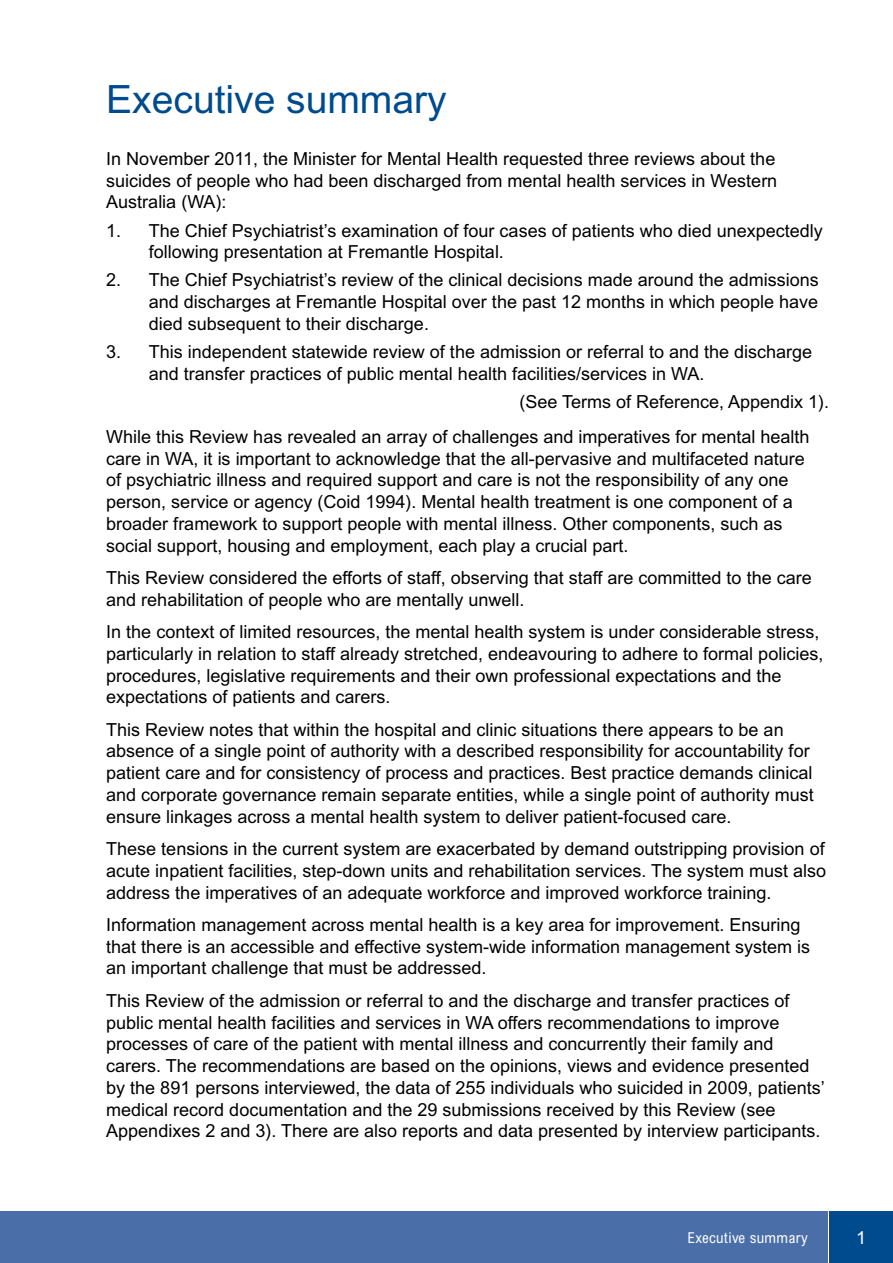
<style>
.page{position:relative;width:893px;height:1263px;background:#fff}
.page>*{position:absolute;margin:0;border:0;box-sizing:border-box;transform-origin:0 0}
.t1{font:39px "Arial MT Std";color:#004b8d}
.t2{font:18px/21.8px "Arial MT Std";color:#000}
.t3{font:18px "Arial";color:#fff}
.t4{font:condensed 15px "Arial MT Std";letter-spacing:.025em;color:#fff}
</style>
<div class="page">
<div style="left:0;top:1212px;width:827px;height:51px;background:#4a6ea7"></div>
<div style="left:829px;top:1212px;width:64px;height:51px;background:#004b8d"></div>
<h1 class="t1" style="left:106px;top:77px;width:342px">Executive summary</h1>
<p class="t2" style="left:106px;top:148px;width:672px;text-align:justify">I n November 2011, the Minister for Mental Health requested three reviews about the suicides of people who had been discharged from mental health services in Western Australia (WA):</p>
<p class="t2" style="left:149px;top:219px;width:675px;text-indent:-43px">1. The Chief Psychiatrist’s examination of four cases of patients who died unexpectedly following presentation at Fremantle Hospital.</p>
<p class="t2" style="left:149px;top:269px;width:671px;text-align:justify;text-indent:-43px">2. The Chief Psychiatrist’s review of the clinical decisions made around the admissions and discharges at Fremantle Hospital over the past 12 months in which people have died subsequent to their discharge.</p>
<p class="t2" style="left:149px;top:341px;width:665px;text-indent:-43px">3. This independent statewide review of the admission or referral to and the discharge and transfer practices of public mental health facilities/services in WA.</p>
<p class="t2" style="left:106px;top:385px;width:724px;line-height:34.5px;text-indent:413px">(See Terms of Reference, Appendix 1).<br>While this Review has revealed an array of challenges and imperatives for mental health</p>
<p class="t2" style="left:106px;top:447px;width:700px">care in WA, it is important to acknowledge that the all-pervasive and multifaceted nature of psychiatric illness and required support and care is not the responsibility of any one person, service or agency (Coid 1994). Mental health treatment is one component of a broader framework to support people with mental illness. Other components, such as social support, housing and employment, each play a crucial part.</p>
<p class="t2" style="left:106px;top:567px;width:707px">This Review considered the efforts of staff, observing that staff are committed to the care and rehabilitation of people who are mentally unwell.</p>
<p class="t2" style="left:106px;top:621px;width:718px">I n the context of limited resources, the mental health system is under considerable stress, particularly in relation to staff already stretched, endeavouring to adhere to formal policies, procedures, legislative requirements and their own professional expectations and the expectations of patients and carers.</p>
<p class="t2" style="left:106px;top:718px;width:709px">This Review notes that within the hospital and clinic situations there appears to be an absence of a single point of authority with a described responsibility for accountability for patient care and for consistency of process and practices. Best practice demands clinical and corporate governance remain separate entities, while a single point of authority must ensure linkages across a mental health system to deliver patient-focused care.</p>
<p class="t2" style="left:106px;top:838px;width:721px;text-align:justify">These tensions in the current system are exacerbated by demand outstripping provision of acute inpatient facilities, step-down units and rehabilitation services. The system must also address the imperatives of an adequate workforce and improved workforce training.</p>
<p class="t2" style="left:106px;top:914px;width:705px">I nformation management across mental health is a key area for improvement. Ensuring that there is an accessible and effective system-wide information management system is an important challenge that must be addressed.</p>
<p class="t2" style="left:106px;top:989px;width:720px">This Review of the admission or referral to and the discharge and transfer practices of public mental health facilities and services in WA offers recommendations to improve processes of care of the patient with mental illness and concurrently their family and carers. The recommendations are based on the opinions, views and evidence presented by the 891 persons interviewed, the data of 255 individuals who suicided in 2009, patients’ medical record documentation and the 29 submissions received by this Review (see Appendixes 2 and 3). There are also reports and data presented by interview participants.</p>
<p class="t4" style="left:688px;top:1228px;width:122px">Executive summary</p>
<p class="t3" style="left:856px;top:1227px;width:12px">1</p>
</div>
